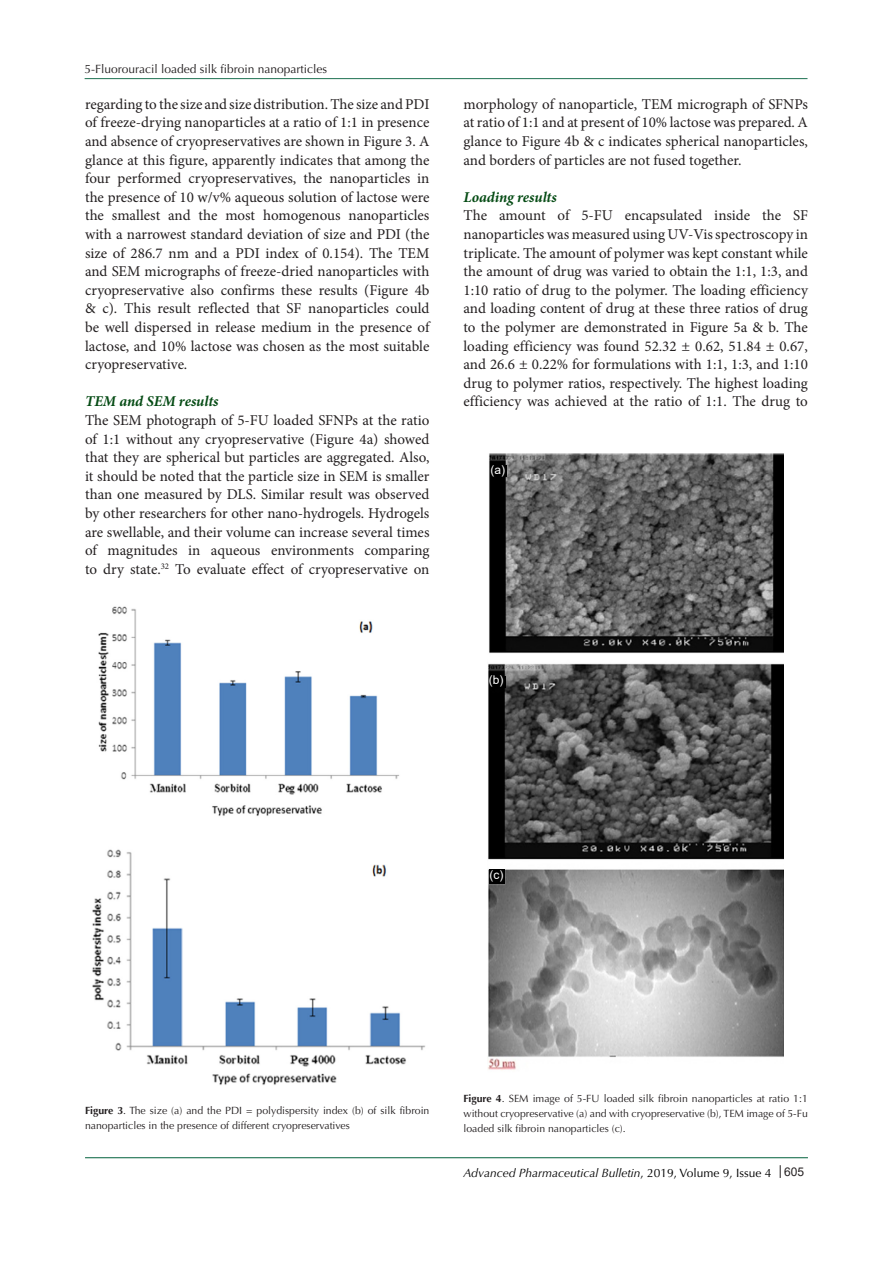
<style>
.page{position:relative;width:893px;height:1263px;background:#fff}
.page>*{position:absolute;margin:0;border:0;box-sizing:border-box;transform-origin:0 0}
.t1{font:15px/18.6px "Minion Pro";color:#231f20;text-align:justify}
.t2{font:italic 700 15px "Minion Pro";letter-spacing:-.005em;color:#054b14}
.t3{font:italic 12px "Optima LT Std";color:#000}
.t4{font:12px "Optima LT Std";color:#231f20}
.t5{font:12px "Arial";color:#fff}
.t6{font:10.5px/15px "Optima LT Std";color:#231f20}
.s1{font-weight:700}
.s2{font-style:normal}
.s3{font-family:"Arial";font-style:normal;color:#231f20}
</style>
<div class="page">
<svg style="left:780px;top:1165px;width:1px;height:13px"></svg>
<hr style="left:85px;top:1157px;width:723px;height:1px;background:#1e7252">
<hr style="left:85px;top:78px;width:722px;height:1px;background:#1e7252">
<img style="left:92px;top:606px;width:334px;height:479px">
<img style="left:488px;top:454px;width:296px;height:616px">
<div style="left:492px;top:466px;width:14px;height:11px;background:#000"></div>
<div style="left:491px;top:676px;width:14px;height:11px;background:#000"></div>
<div style="left:489px;top:869px;width:16px;height:14px;background:#000"></div>
<p class="t4" style="left:85px;top:62px;width:244px">5-Fluorouracil loaded silk fibroin nanoparticles</p>
<p class="t1" style="left:85px;top:95px;width:346px">regarding to the size and size distribution. The size and PDI of freeze-drying nanoparticles at a ratio of 1:1 in presence and absence of cryopreservatives are shown in Figure 3. A glance at this figure, apparently indicates that among the four performed cryopreservatives, the nanoparticles in the presence of 10 w/v% aqueous solution of lactose were the smallest and the most homogenous nanoparticles with a narrowest standard deviation of size and PDI (the size of 286.7 nm and a PDI index of 0.154). The TEM and SEM micrographs of freeze-dried nanoparticles with cryopreservative also confirms these results (Figure 4b &amp; c). This result reflected that SF nanoparticles could be well dispersed in release medium in the presence of lactose, and 10% lactose was chosen as the most suitable cryopreservative.</p>
<p class="t2" style="left:85px;top:391px;width:135px">TEM and SEM results</p>
<p class="t1" style="left:85px;top:411px;width:346px">The SEM photograph of 5-FU loaded SFNPs at the ratio of 1:1 without any cryopreservative (Figure 4a) showed that they are spherical but particles are aggregated. Also, it should be noted that the particle size in SEM is smaller than one measured by DLS. Similar result was observed by other researchers for other nano-hydrogels. Hydrogels are swellable, and their volume can increase several times of magnitudes in aqueous environments comparing to dry state.<sup>32</sup> To evaluate effect of cryopreservative on</p>
<p class="t1" style="left:463px;top:95px;width:346px">morphology of nanoparticle, TEM micrograph of SFNPs at ratio of 1:1 and at present of 10% lactose was prepared. A glance to Figure 4b &amp; c indicates spherical nanoparticles, and borders of particles are not fused together.</p>
<p class="t2" style="left:463px;top:186px;width:95px">Loading results</p>
<p class="t1" style="left:463px;top:206px;width:346px">The amount of 5-FU encapsulated inside the SF nanoparticles was measured using UV-Vis spectroscopy in triplicate. The amount of polymer was kept constant while the amount of drug was varied to obtain the 1:1, 1:3, and 1:10 ratio of drug to the polymer. The loading efficiency and loading content of drug at these three ratios of drug to the polymer are demonstrated in Figure 5a &amp; b. The loading efficiency was found 52.32 ± 0.62, 51.84 ± 0.67, and 26.6 ± 0.22% for formulations with 1:1, 1:3, and 1:10 drug to polymer ratios, respectively. The highest loading efficiency was achieved at the ratio of 1:1. The drug to</p>
<p class="t5" style="left:490px;top:461px;width:16px">(a)</p>
<p class="t5" style="left:489px;top:671px;width:16px">(b)</p>
<p class="t5" style="left:489px;top:866px;width:15px">(c)</p>
<p class="t6" style="left:85px;top:1103px;width:346px"><span class="s1">Figure 3</span>. The size (a) and the PDI = polydispersity index (b) of silk fibroin nanoparticles in the presence of different cryopreservatives</p>
<p class="t6" style="left:463px;top:1091px;width:346px;text-align:justify"><span class="s1">Figure 4</span>. SEM image of 5-FU loaded silk fibroin nanoparticles at ratio 1:1 without cryopreservative (a) and with cryopreservative (b), TEM image of 5-Fu loaded silk fibroin nanoparticles (c).</p>
<p class="t3" style="left:463px;top:1165px;width:342px">Advanced Pharmaceutical Bulletin<span class="s2">, 2019, Volume 9, Issue 4</span> <span class="s3">605</span></p>
</div>
